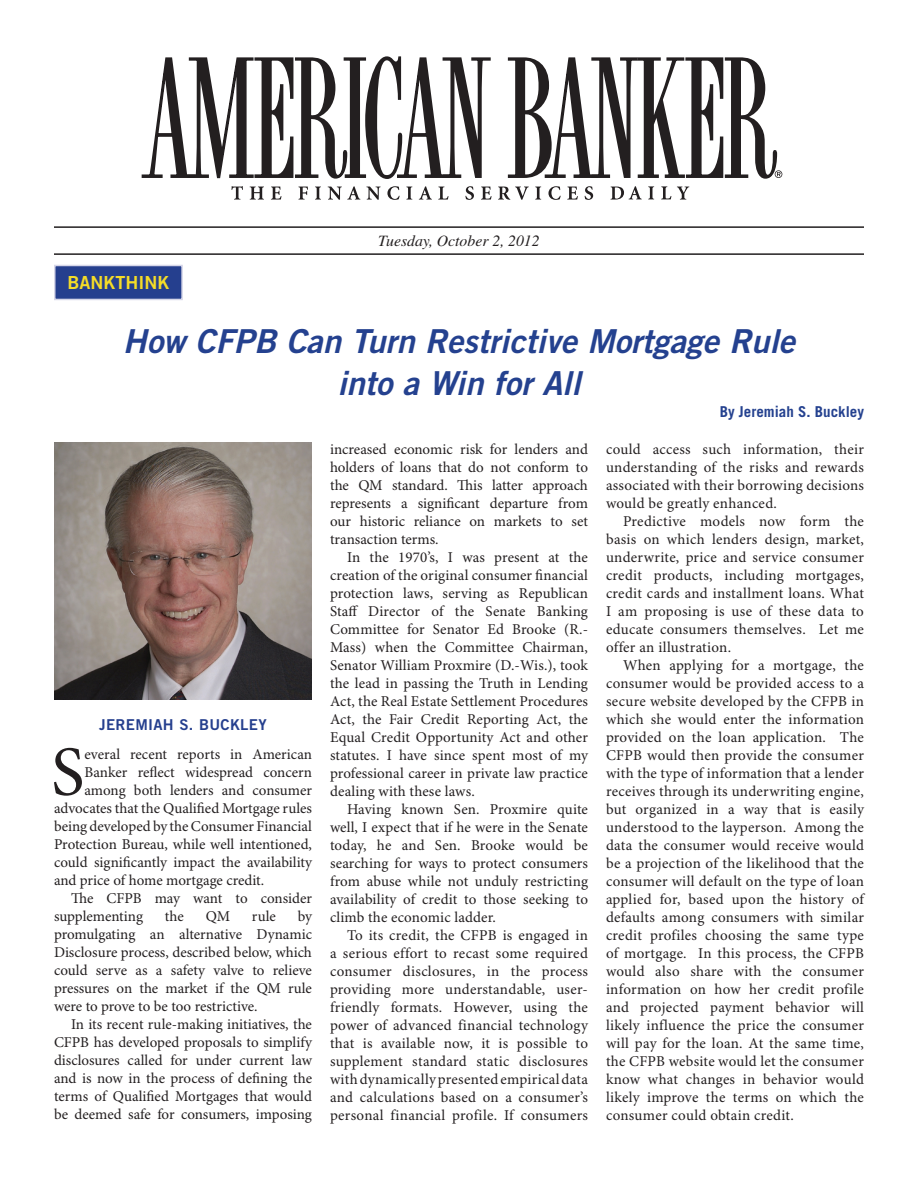
<style>
.page{position:relative;width:918px;height:1188px;background:#fff}
.page>*{position:absolute;margin:0;border:0;box-sizing:border-box;transform-origin:0 0}
.t1{font:70.35px "Minion Pro";color:#231f20}
.t2{font:33px/42px "Trade Gothic LT Std Bd 2 Obl";color:#24418f;text-align:center}
.t3{font:18px "Trade Gothic LT Std Bd 2";color:#f5dc27}
.t4{font:italic 15.75px "Times LT Std";color:#231f20}
.t5{font:15px/18px "Minion Pro";letter-spacing:.005em;color:#231f20;text-align:justify}
.t6{font:700 15px "Trade Gothic LT Std";color:#24418f}
.t7{font:15px "Trade Gothic LT Std Bd 2";letter-spacing:.02em;color:#253f8e}
</style>
<div class="page">
<hr style="left:54px;top:226px;width:810px;height:2px;background:#231f20">
<hr style="left:54px;top:253px;width:810px;height:2px;background:#231f20">
<div style="left:55px;top:266px;width:127px;height:33px;background:#253f8e"></div>
<div style="left:54px;top:265px;width:129px;height:35px;border:2px solid #d6d6e8"></div>
<img style="left:54px;top:443px;width:258px;height:257px">
<svg style="left:142px;top:56px;width:349px;height:123px"></svg>
<svg style="left:507px;top:57px;width:275px;height:122px"></svg>
<svg style="left:231px;top:186px;width:12px;height:14px"></svg>
<svg style="left:250px;top:187px;width:14px;height:13px"></svg>
<svg style="left:271px;top:187px;width:11px;height:13px"></svg>
<svg style="left:298px;top:187px;width:10px;height:13px"></svg>
<svg style="left:315px;top:187px;width:6px;height:13px"></svg>
<svg style="left:328px;top:186px;width:32px;height:14px"></svg>
<svg style="left:366px;top:187px;width:15px;height:13px"></svg>
<svg style="left:387px;top:186px;width:13px;height:14px"></svg>
<svg style="left:406px;top:187px;width:6px;height:13px"></svg>
<svg style="left:419px;top:186px;width:13px;height:14px"></svg>
<svg style="left:438px;top:187px;width:11px;height:13px"></svg>
<svg style="left:465px;top:186px;width:9px;height:14px"></svg>
<svg style="left:481px;top:187px;width:11px;height:13px"></svg>
<svg style="left:498px;top:187px;width:31px;height:13px"></svg>
<svg style="left:535px;top:187px;width:6px;height:13px"></svg>
<svg style="left:548px;top:186px;width:13px;height:14px"></svg>
<svg style="left:567px;top:187px;width:11px;height:13px"></svg>
<svg style="left:585px;top:186px;width:8px;height:14px"></svg>
<svg style="left:611px;top:186px;width:31px;height:14px"></svg>
<svg style="left:648px;top:186px;width:6px;height:13px"></svg>
<svg style="left:661px;top:186px;width:10px;height:13px"></svg>
<svg style="left:677px;top:187px;width:12px;height:13px"></svg>
<p class="t3" style="left:67px;top:271px;width:104px">BANKTHINK</p>
<p class="t4" style="left:378px;top:232px;width:163px">Tuesday, October 2, 2012</p>
<h2 class="t2" style="left:123px;top:320px;width:674px">How CFPB Can Turn Restrictive Mortgage Rule into a Win for All</h2>
<p class="t7" style="left:99px;top:715px;width:58px">JEREMIAH</p>
<p class="t7" style="left:179px;top:715px;width:89px">S. BUCKLEY</p>
<h1 class="t1" style="left:51px;top:730px;width:35px">S</h1>
<p class="t5" style="left:84px;top:745px;width:229px">everal recent reports in American</p>
<p class="t5" style="left:84px;top:763px;width:229px">Banker reflect widespread concern</p>
<p class="t5" style="left:84px;top:781px;width:229px">among both lenders and consumer</p>
<p class="t5" style="left:54px;top:799px;width:259px">advocates that the Qualified Mortgage rules</p>
<p class="t5" style="left:54px;top:817px;width:260px">being developed by the Consumer Financial</p>
<p class="t5" style="left:54px;top:835px;width:260px">Protection Bureau, while well intentioned,</p>
<p class="t5" style="left:54px;top:853px;width:260px">could significantly impact the availability</p>
<p class="t5" style="left:54px;top:871px;width:212px">and price of home mortgage credit.</p>
<p class="t5" style="left:71px;top:889px;width:242px">The CFPB may want to consider</p>
<p class="t5" style="left:54px;top:907px;width:91px">supplementing</p>
<p class="t5" style="left:165px;top:907px;width:20px">the</p>
<p class="t5" style="left:206px;top:907px;width:26px">QM</p>
<p class="t5" style="left:252px;top:907px;width:25px">rule</p>
<p class="t5" style="left:54px;top:907px;width:260px;text-indent:244px">by promulgating an alternative Dynamic Disclosure process, described below, which could serve as a safety valve to relieve pressures on the market if the QM rule were to prove to be too restrictive.</p>
<p class="t5" style="left:54px;top:1015px;width:260px;text-indent:17px">In its recent rule-making initiatives, the CFPB has developed proposals to simplify disclosures called for under current law and is now in the process of defining the terms of Qualified Mortgages that would be deemed safe for consumers, imposing</p>
<p class="t5" style="left:330px;top:440px;width:260px">increased economic risk for lenders and holders of loans that do not conform to the QM standard. This latter approach represents a significant departure from our historic reliance on markets to set transaction terms.</p>
<p class="t5" style="left:330px;top:548px;width:260px;text-indent:17px">In the 1970’s, I was present at the creation of the original consumer financial protection laws, serving as Republican Staff Director of the Senate Banking Committee for Senator Ed Brooke (R.- Mass) when the Committee Chairman, Senator William Proxmire (D.-Wis.), took the lead in passing the Truth in Lending Act, the Real Estate Settlement Procedures Act, the Fair Credit Reporting Act, the Equal Credit Opportunity Act and other statutes. I have since spent most of my professional career in private law practice dealing with these laws.</p>
<p class="t5" style="left:330px;top:800px;width:260px;text-indent:17px">Having known Sen. Proxmire quite well, I expect that if he were in the Senate today, he and Sen. Brooke would be searching for ways to protect consumers from abuse while not unduly restricting availability of credit to those seeking to climb the economic ladder.</p>
<p class="t5" style="left:330px;top:926px;width:260px;text-indent:17px">To its credit, the CFPB is engaged in a serious effort to recast some required consumer disclosures, in the process providing more understandable, user&shy;friendly formats. However, using the power of advanced financial technology that is available now, it is possible to supplement standard static disclosures with dynamically presented empirical data and calculations based on a consumer’s personal financial profile. If consumers</p>
<p class="t6" style="left:720px;top:402px;width:146px">By Jeremiah S. Buckley</p>
<p class="t5" style="left:606px;top:440px;width:259px">could access such information, their understanding of the risks and rewards associated with their borrowing decisions would be greatly enhanced.</p>
<p class="t5" style="left:606px;top:512px;width:259px;text-indent:17px">Predictive models now form the basis on which lenders design, market, underwrite, price and service consumer credit products, including mortgages, credit cards and installment loans. What I am proposing is use of these data to educate consumers themselves. Let me offer an illustration.</p>
<p class="t5" style="left:606px;top:656px;width:260px;text-indent:17px">When applying for a mortgage, the consumer would be provided access to a secure website developed by the CFPB in which she would enter the information provided on the loan application. The CFPB would then provide the consumer with the type of information that a lender receives through its underwriting engine, but organized in a way that is easily understood to the layperson. Among the data the consumer would receive would be a projection of the likelihood that the consumer will default on the type of loan applied for, based upon the history of defaults among consumers with similar credit profiles choosing the same type of mortgage. In this process, the CFPB would also share with the consumer information on how her credit profile and projected payment behavior will likely influence the price the consumer will pay for the loan. At the same time, the CFPB website would let the consumer know what changes in behavior would likely improve the terms on which the consumer could obtain credit.</p>
</div>
